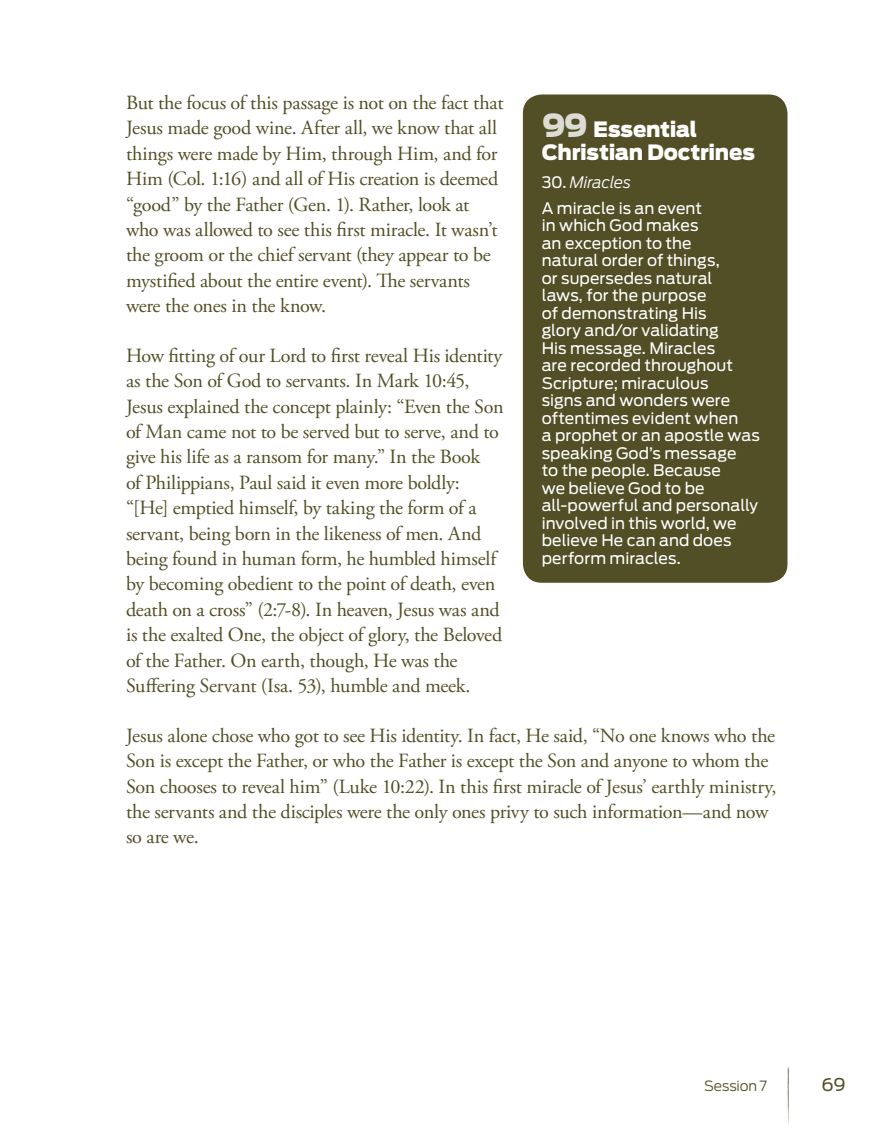
<style>
.page{position:relative;width:882px;height:1134px;background:#fff}
.page>*{position:absolute;margin:0;border:0;box-sizing:border-box;transform-origin:0 0}
.t1{font:900 21px/22.8px "Antenna";letter-spacing:-.01em;color:#fff}
.t2{font:20.12px/25.4px "Adobe Garamond Pro";letter-spacing:-.02em;color:#524f26}
.t3{font:17.5px "Antenna";color:#524f26}
.t4{font:15.75px/17.5px "Antenna";color:#fff}
.t5{font:300 14px "Antenna";letter-spacing:-.01em;color:#524f26}
.s1{font-size:31.5px;color:#dcdcd4}
.s2{font-weight:300;font-style:italic}
</style>
<div class="page">
<img style="left:787px;top:1067px;width:2px;height:57px">
<div style="left:523px;top:94px;width:265px;height:489px;background:#524f26;border-radius:19px"></div>
<p class="t2" style="left:126px;top:91px;width:379px">But the focus of this passage is not on the fact that Jesus made good wine. After all, we know that all things were made by Him, through Him, and for Him (Col. 1:16) and all of His creation is deemed “good” by the Father (Gen. 1). Rather, look at who was allowed to see this first miracle. It wasn’t the groom or the chief servant (they appear to be mystified about the entire event). The servants were the ones in the know.</p>
<p class="t2" style="left:126px;top:344px;width:379px">How fitting of our Lord to first reveal His identity as the Son of God to servants. In Mark 10:45, Jesus explained the concept plainly: “Even the Son of Man came not to be served but to serve, and to give his life as a ransom for many.” In the Book<br>of Philippians, Paul said it even more boldly: “[He] emptied himself, by taking the form of a servant, being born in the likeness of men. And being found in human form, he humbled himself by becoming obedient to the point of death, even death on a cross” (2:7-8). In heaven, Jesus was and is the exalted One, the object of glory, the Beloved of the Father. On earth, though, He was the Suffering Servant (Isa. 53), humble and meek.</p>
<p class="t2" style="left:126px;top:723px;width:652px">Jesus alone chose who got to see His identity. In fact, He said, “No one knows who the Son is except the Father, or who the Father is except the Son and anyone to whom the Son chooses to reveal him” (Luke 10:22). In this first miracle of Jesus’ earthly ministry, the servants and the disciples were the only ones privy to such information—and now so are we.</p>
<p class="t1" style="left:542px;top:118px;width:215px"><span class="s1">99</span> Essential<br>Christian Doctrines</p>
<p class="t4" style="left:542px;top:169px;width:162px;line-height:26.2px">30. <span class="s2">Miracles<br></span>A miracle is an event</p>
<p class="t4" style="left:542px;top:217px;width:220px">in which God makes<br>an exception to the<br>natural order of things,<br>or supersedes natural<br>laws, for the purpose<br>of demonstrating His<br>glory and/or validating<br>His message. Miracles<br>are recorded throughout<br>Scripture; miraculous<br>signs and wonders were oftentimes evident when<br>a prophet or an apostle was speaking God’s message<br>to the people. Because<br>we believe God to be all-powerful and personally involved in this world, we believe He can and does perform miracles.</p>
<p class="t5" style="left:704px;top:1078px;width:64px">Session 7</p>
<p class="t3" style="left:822px;top:1074px;width:25px">69</p>
</div>
